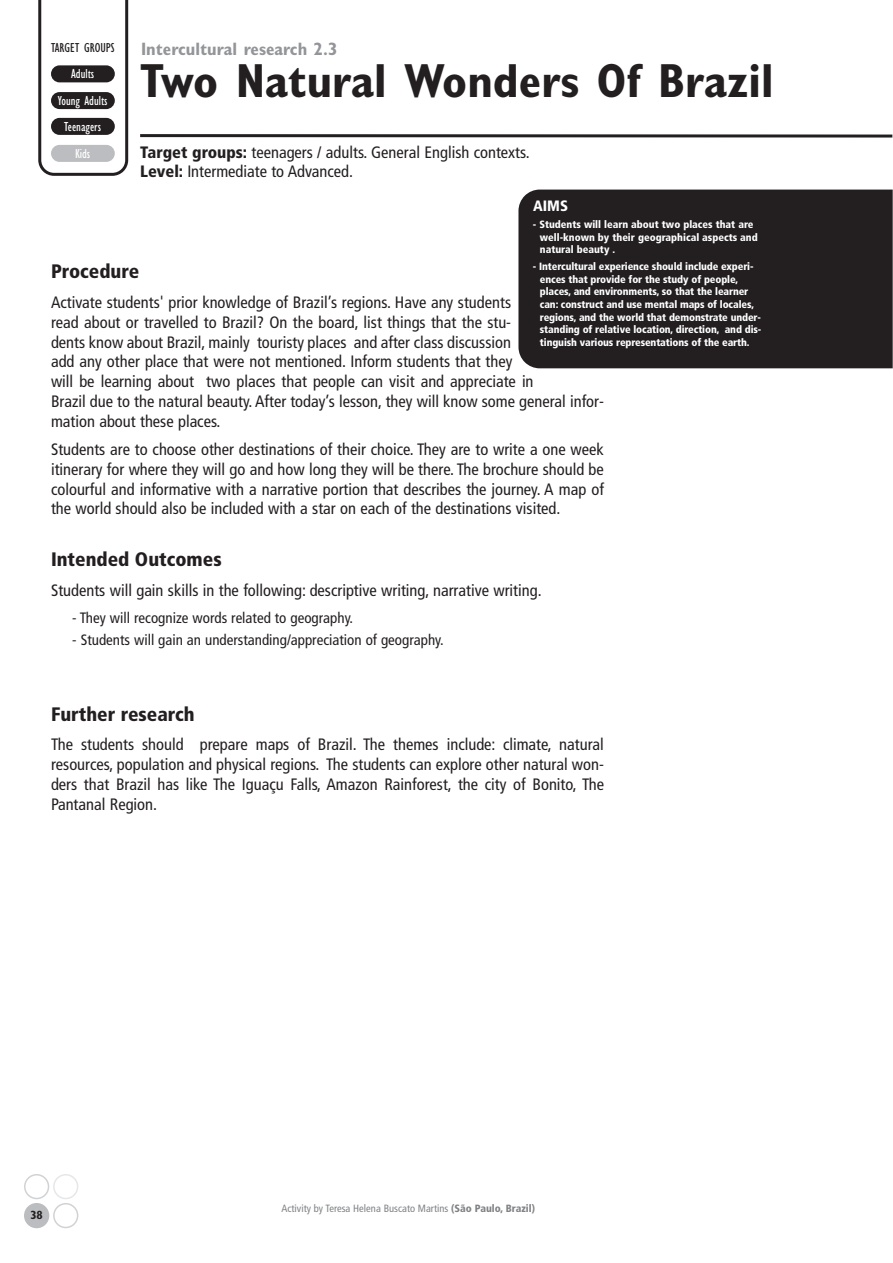
<style>
.page{position:relative;width:893px;height:1263px;background:#fff}
.page>*{position:absolute;margin:0;border:0;box-sizing:border-box;transform-origin:0 0}
.t1{font:700 condensed 48px "Gill Sans Std";color:#231f20}
.t2{font:900 condensed 19.5px "Frutiger LT Std";color:#231f20}
.t3{font:700 condensed 18px "Gill Sans Std";color:#939598}
.t4{font:condensed 16.5px/19.8px "Frutiger LT Std";color:#231f20}
.t5{font:condensed 15px "Frutiger LT Std";color:#231f20}
.t6{font:900 condensed 15px "Frutiger LT Std";color:#fff}
.t7{font:condensed 13.5px/27px "Gill Sans Std";color:#fff;text-align:center}
.t8{font:condensed 13.5px "Gill Sans Std";color:#231f20}
.t9{font:700 condensed 12px "Gill Sans Std";color:#231f20}
.t10{font:900 condensed 10.5px/12.6px "Frutiger LT Std";letter-spacing:-.01em;color:#fff}
.t11{font:condensed 10.5px "Frutiger LT Std";color:#808285}
.s1{font-weight:900}
</style>
<div class="page">
<svg style="left:38px;top:0;width:90px;height:176px"></svg>
<svg style="left:140px;top:134px;width:753px;height:4px;background:#595657"></svg>
<svg style="left:24px;top:1174px;width:54px;height:54px"></svg>
<div style="left:24px;top:1203px;width:25px;height:25px;background:#bcbdc0;border-radius:50%"></div>
<div style="left:51px;top:65px;width:64px;height:17px;background:#231f20;border-radius:9px"></div>
<div style="left:51px;top:118px;width:64px;height:17px;background:#231f20;border-radius:9px"></div>
<div style="left:51px;top:145px;width:64px;height:17px;background:#bcbdc0;border-radius:9px"></div>
<div style="left:518px;top:190px;width:375px;height:178px;background:#231f20"></div>
<div style="left:51px;top:92px;width:64px;height:17px;background:#231f20;border-radius:9px"></div>
<p class="t8" style="left:51px;top:42px;width:65px">TARGET GROUPS</p>
<p class="t3" style="left:141px;top:42px;width:198px">Intercultural research 2.3</p>
<p class="t7" style="left:71px;top:61px;width:25px">Adults</p>
<p class="t7" style="left:58px;top:88px;width:51px">Young Adults</p>
<p class="t7" style="left:64px;top:114px;width:38px">Teenagers<br>Kids</p>
<h1 class="t1" style="left:140px;top:63px;width:635px">Two Natural Wonders Of Brazil</h1>
<p class="t4" style="left:140px;top:143px;width:391px"><span class="s1">Target groups:</span> teenagers / adults. General English contexts.<br><span class="s1">Level:</span> Intermediate to Advanced.</p>
<p class="t6" style="left:533px;top:200px;width:36px">AIMS</p>
<p class="t10" style="left:540px;top:219px;width:219px;text-indent:-7px">- Students will learn about two places that are well-known by their geographical aspects and natural beauty .</p>
<p class="t10" style="left:540px;top:261px;width:223px;text-indent:-7px">- Intercultural experience should include experi&shy;ences that provide for the study of people, places, and environments, so that the learner can: construct and use mental maps of locales, regions, and the world that demonstrate under&shy;standing of relative location, direction, and dis&shy;tinguish various representations of the earth.</p>
<p class="t2" style="left:51px;top:264px;width:90px">Procedure</p>
<p class="t4" style="left:51px;top:294px;width:554px">Activate students' prior knowledge of Brazil’s regions. Have any students<br>read about or travelled to Brazil? On the board, list things that the stu-<br>dents know about Brazil, mainly touristy places and after class discussion<br>add any other place that were not mentioned. Inform students that they<br>will be learning about two places that people can visit and appreciate in<br>Brazil due to the natural beauty. After today’s lesson, they will know some general infor&shy;mation about these places.</p>
<p class="t4" style="left:51px;top:441px;width:554px;text-align:justify">Students are to choose other destinations of their choice. They are to write a one week itinerary for where they will go and how long they will be there. The brochure should be colourful and informative with a narrative portion that describes the journey. A map of the world should also be included with a star on each of the destinations visited.</p>
<p class="t2" style="left:51px;top:552px;width:172px">Intended Outcomes</p>
<p class="t4" style="left:51px;top:582px;width:492px">Students will gain skills in the following: descriptive writing, narrative writing.</p>
<p class="t5" style="left:72px;top:612px;width:282px">- They will recognize words related to geography.</p>
<p class="t5" style="left:72px;top:634px;width:373px">- Students will gain an understanding/appreciation of geography.</p>
<p class="t2" style="left:51px;top:706px;width:145px">Further research</p>
<p class="t4" style="left:51px;top:736px;width:554px;text-align:justify">The students should prepare maps of Brazil. The themes include: climate, natural resources, population and physical regions. The students can explore other natural won&shy;ders that Brazil has like The Iguaçu Falls, Amazon Rainforest, the city of Bonito, The Pantanal Region.</p>
<p class="t9" style="left:30px;top:1211px;width:14px">38</p>
<p class="t11" style="left:281px;top:1204px;width:255px">Activity by Teresa Helena Buscato Martins <span class="s1">(São Paulo, Brazil)</span></p>
</div>
